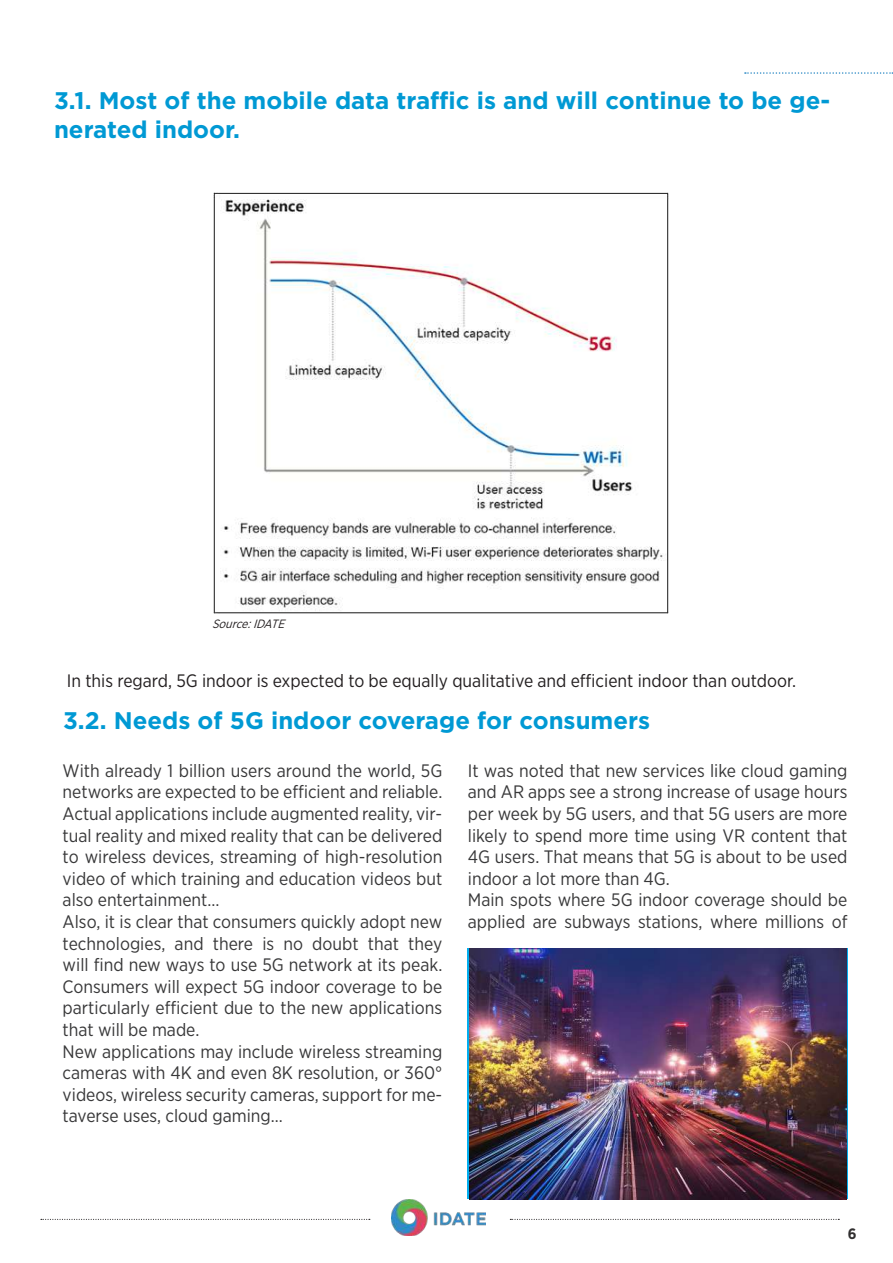
<style>
.page{position:relative;width:893px;height:1263px;background:#fff}
.page>*{position:absolute;margin:0;border:0;box-sizing:border-box;transform-origin:0 0}
.t1{font:700 24px/28.8px "Gotham";color:#0099d4}
.t2{font:18px/21.6px "Gotham Narrow";color:#383839}
.t3{font:18px "Gotham Narrow";color:#231f20}
.t4{font:700 15px "Gotham Narrow";color:#312f30}
.t5{font:italic 12px "Gotham Narrow";color:#231f20}
</style>
<div class="page">
<img style="left:391px;top:1200px;width:94px;height:36px">
<svg style="left:745px;top:72px;width:148px;height:2px"></svg>
<svg style="left:41px;top:1219px;width:329px;height:1px"></svg>
<svg style="left:510px;top:1219px;width:329px;height:1px"></svg>
<img style="left:213px;top:193px;width:456px;height:420px">
<img style="left:470px;top:948px;width:376px;height:251px">
<h1 class="t1" style="left:54px;top:86px;width:778px">3.1. Most of the mobile data traffic is and will continue to be ge&shy;nerated indoor.</h1>
<p class="t5" style="left:212px;top:617px;width:78px">Source:IDATE</p>
<p class="t3" style="left:67px;top:669px;width:731px">In this regard, 5G indoor is expected to be equally qualitative and efficient indoor than outdoor.</p>
<h1 class="t1" style="left:63px;top:706px;width:589px">3.2. Needs of 5G indoor coverage for consumers</h1>
<p class="t2" style="left:63px;top:759px;width:381px">With already 1 billion users around the world, 5G networks are expected to be efficient and reliable.<br>Actual applications include augmented reality, vir&shy;tual reality and mixed reality that can be delivered to wireless devices, streaming of high-resolution video of which training and education videos but also entertainment…<br>Also, it is clear that consumers quickly adopt new technologies, and there is no doubt that they will find new ways to use 5G network at its peak.<br>Consumers will expect 5G indoor coverage to be particularly efficient due to the new applications that will be made.<br>New applications may include wireless streaming cameras with 4K and even 8K resolution, or 360° videos, wireless security cameras, support for me&shy;taverse uses, cloud gaming…</p>
<p class="t2" style="left:468px;top:759px;width:381px">It was noted that new services like cloud gaming and AR apps see a strong increase of usage hours per week by 5G users, and that 5G users are more likely to spend more time using VR content that 4G users. That means that 5G is about to be used indoor a lot more than 4G.<br>Main spots where 5G indoor coverage should be applied are subways stations, where millions of</p>
<p class="t4" style="left:848px;top:1224px;width:10px">6</p>
</div>
